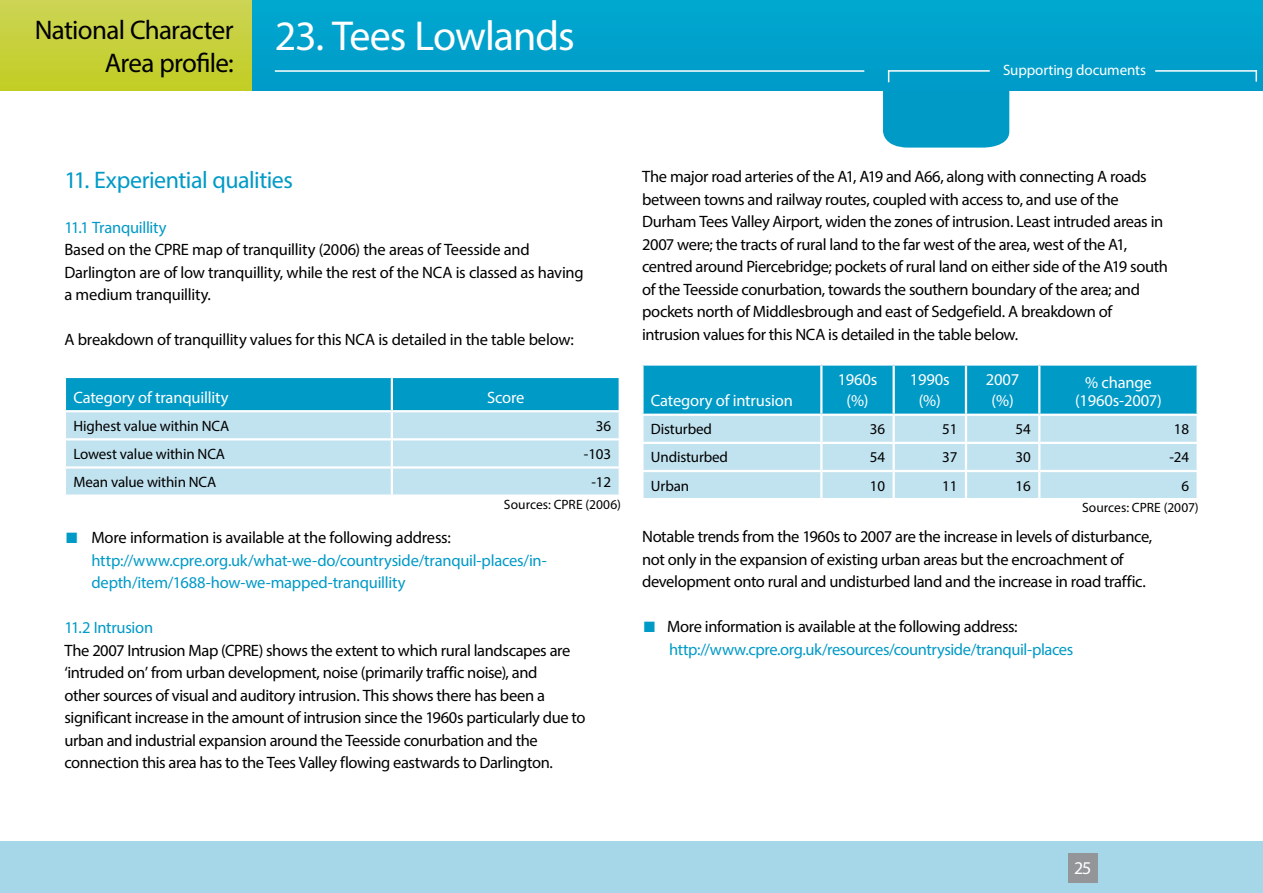
<style>
.page{position:relative;width:1263px;height:893px;background:#fff}
.page>*{position:absolute;margin:0;border:0;box-sizing:border-box;transform-origin:0 0}
.t1{font:42px "Myriad Pro";letter-spacing:-.025em;color:#fff}
.t2{font:27px/33px "Myriad Pro";letter-spacing:-.025em;color:#000;text-align:right}
.t3{font:24px "Myriad Pro";letter-spacing:-.02em;color:#009ac7}
.t4{font:18px "Myriad Pro";color:#fff}
.t5{font:16.5px/22.5px "Myriad Pro";letter-spacing:-.02em;color:#000}
.t6{font:16.5px/22.5px "Myriad Pro";letter-spacing:-.02em;color:#009ac7}
.t7{font:16.5px/21px "Myriad Pro";letter-spacing:-.01em;color:#fff;text-align:center}
.t8{font:15px "Myriad Pro";letter-spacing:-.01em;color:#000}
.t9{font:15px "Myriad Pro";letter-spacing:-.01em;color:#fff}
.t10{font:13.5px "Myriad Pro";color:#000}
.s1{color:#000}
</style>
<div class="page">
<div style="left:0;top:0;width:1263px;height:90px;background:linear-gradient(to bottom,#cad456,#c0cd25)"></div>
<div style="left:0;top:842px;width:1263px;height:51px;background:#a5d7e9"></div>
<div style="left:643px;top:366px;width:553px;height:48px;background:#009ac7"></div>
<div style="left:643px;top:416px;width:553px;height:82px;background:#c1e2ef"></div>
<hr style="left:820px;top:366px;width:2px;height:48px;background:#fff">
<hr style="left:892px;top:366px;width:3px;height:48px;background:#fff">
<hr style="left:965px;top:366px;width:2px;height:48px;background:#fff">
<hr style="left:1038px;top:366px;width:2px;height:48px;background:#fff">
<hr style="left:820px;top:416px;width:2px;height:26px;background:#fff">
<hr style="left:892px;top:416px;width:3px;height:26px;background:#fff">
<hr style="left:965px;top:416px;width:2px;height:26px;background:#fff">
<hr style="left:1038px;top:416px;width:2px;height:26px;background:#fff">
<hr style="left:641px;top:442px;width:180px;height:2px;background:#fff">
<hr style="left:821px;top:442px;width:73px;height:2px;background:#fff">
<hr style="left:820px;top:444px;width:2px;height:26px;background:#fff">
<hr style="left:894px;top:442px;width:72px;height:2px;background:#fff">
<hr style="left:892px;top:444px;width:3px;height:26px;background:#fff">
<hr style="left:966px;top:442px;width:73px;height:2px;background:#fff">
<hr style="left:965px;top:444px;width:2px;height:26px;background:#fff">
<hr style="left:1039px;top:442px;width:160px;height:2px;background:#fff">
<hr style="left:1038px;top:444px;width:2px;height:26px;background:#fff">
<hr style="left:641px;top:470px;width:180px;height:2px;background:#fff">
<hr style="left:821px;top:470px;width:73px;height:2px;background:#fff">
<hr style="left:820px;top:472px;width:2px;height:26px;background:#fff">
<hr style="left:894px;top:470px;width:72px;height:2px;background:#fff">
<hr style="left:892px;top:472px;width:3px;height:26px;background:#fff">
<hr style="left:966px;top:470px;width:73px;height:2px;background:#fff">
<hr style="left:965px;top:472px;width:2px;height:26px;background:#fff">
<hr style="left:1039px;top:470px;width:160px;height:2px;background:#fff">
<hr style="left:1038px;top:472px;width:2px;height:26px;background:#fff">
<div style="left:66px;top:378px;width:553px;height:32px;background:#009ac7"></div>
<div style="left:66px;top:412px;width:553px;height:82px;background:#c1e2ef"></div>
<hr style="left:391px;top:378px;width:2px;height:32px;background:#fff">
<hr style="left:391px;top:412px;width:2px;height:26px;background:#fff">
<hr style="left:64px;top:438px;width:328px;height:2px;background:#fff">
<hr style="left:392px;top:438px;width:229px;height:2px;background:#fff">
<hr style="left:391px;top:440px;width:2px;height:26px;background:#fff">
<hr style="left:64px;top:466px;width:328px;height:3px;background:#fff">
<hr style="left:392px;top:466px;width:229px;height:3px;background:#fff">
<hr style="left:391px;top:469px;width:2px;height:25px;background:#fff">
<div style="left:1068px;top:853px;width:30px;height:30px;background:#939598"></div>
<div style="left:883px;top:90px;width:126px;height:58px;background:#009ac7"></div>
<div style="left:253px;top:0;width:1010px;height:90px;background:#00a1cc"></div>
<hr style="left:275px;top:70px;width:589px;height:2px;background:#fff">
<hr style="left:888px;top:70px;width:102px;height:2px;background:#fff">
<svg style="left:1255px;top:72px;width:2px;height:10px"></svg>
<hr style="left:1155px;top:70px;width:102px;height:2px;background:#fff">
<h2 class="t2" style="left:35px;top:13px;width:200px">National Character<br>Area profile:</h2>
<h1 class="t1" style="left:275px;top:10px;width:301px">23. Tees Lowlands</h1>
<p class="t9" style="left:1003px;top:61px;width:144px">Supporting documents</p>
<h3 class="t3" style="left:64px;top:165px;width:230px">11. Experiential qualities</h3>
<p class="t6" style="left:64px;top:216px;width:104px">11.1 Tranquillity</p>
<p class="t5" style="left:64px;top:238px;width:521px">Based on the CPRE map of tranquillity (2006) the areas of Teesside and<br>Darlington are of low tranquillity, while the rest of the NCA is classed as having a medium tranquillity.</p>
<p class="t5" style="left:64px;top:328px;width:511px">A breakdown of tranquillity values for this NCA is detailed in the table below:</p>
<p class="t7" style="left:73px;top:386px;width:157px">Category of tranquillity</p>
<p class="t7" style="left:487px;top:386px;width:39px">Score</p>
<p class="t8" style="left:73px;top:417px;width:157px">Highest value within NCA</p>
<p class="t8" style="left:596px;top:417px;width:17px">36</p>
<p class="t8" style="left:73px;top:445px;width:153px">Lowest value within NCA</p>
<p class="t8" style="left:584px;top:445px;width:29px">-103</p>
<p class="t8" style="left:73px;top:473px;width:144px">Mean value within NCA</p>
<p class="t8" style="left:591px;top:473px;width:21px">-12</p>
<p class="t10" style="left:504px;top:496px;width:118px">Sources: CPRE (2006)</p>
<p class="t6" style="left:91px;top:526px;width:457px;text-indent:-27px">■ <span class="s1">More information is available at the following address: </span>http://www.cpre.org.uk/what-we-do/countryside/tranquil-places/in&shy;depth/item/1688-how-we-mapped-tranquillity</p>
<p class="t6" style="left:64px;top:616px;width:90px">11.2 Intrusion</p>
<p class="t5" style="left:64px;top:639px;width:522px">The 2007 Intrusion Map (CPRE) shows the extent to which rural landscapes are ‘intruded on’ from urban development, noise (primarily traffic noise), and<br>other sources of visual and auditory intrusion. This shows there has been a significant increase in the amount of intrusion since the 1960s particularly due to urban and industrial expansion around the Teesside conurbation and the connection this area has to the Tees Valley flowing eastwards to Darlington.</p>
<p class="t5" style="left:642px;top:165px;width:527px">The major road arteries of the A1, A19 and A66, along with connecting A roads between towns and railway routes, coupled with access to, and use of the Durham Tees Valley Airport, widen the zones of intrusion. Least intruded areas in 2007 were; the tracts of rural land to the far west of the area, west of the A1, centred around Piercebridge; pockets of rural land on either side of the A19 south of the Teesside conurbation, towards the southern boundary of the area; and pockets north of Middlesbrough and east of Sedgefield. A breakdown of intrusion values for this NCA is detailed in the table below.</p>
<p class="t7" style="left:651px;top:390px;width:143px">Category of intrusion</p>
<p class="t7" style="left:838px;top:369px;width:41px">1960s (%)</p>
<p class="t7" style="left:910px;top:369px;width:41px">1990s (%)</p>
<p class="t7" style="left:986px;top:369px;width:35px">2007 (%)</p>
<p class="t7" style="left:1075px;top:373px;width:88px;line-height:18px">% change (1960s-2007)</p>
<p class="t8" style="left:651px;top:420px;width:62px">Disturbed</p>
<p class="t8" style="left:870px;top:420px;width:17px">36</p>
<p class="t8" style="left:942px;top:420px;width:17px">51</p>
<p class="t8" style="left:1015px;top:420px;width:17px">54</p>
<p class="t8" style="left:1174px;top:420px;width:17px">18</p>
<p class="t8" style="left:651px;top:448px;width:79px">Undisturbed</p>
<p class="t8" style="left:870px;top:448px;width:17px">54</p>
<p class="t8" style="left:942px;top:448px;width:17px">37</p>
<p class="t8" style="left:1015px;top:448px;width:17px">30</p>
<p class="t8" style="left:1169px;top:448px;width:21px">-24</p>
<p class="t8" style="left:651px;top:476px;width:40px">Urban</p>
<p class="t8" style="left:870px;top:476px;width:17px">10</p>
<p class="t8" style="left:942px;top:476px;width:17px">11</p>
<p class="t8" style="left:1016px;top:476px;width:17px">16</p>
<p class="t8" style="left:1181px;top:476px;width:9px">6</p>
<p class="t10" style="left:1082px;top:499px;width:118px">Sources: CPRE (2007)</p>
<p class="t5" style="left:642px;top:525px;width:511px">Notable trends from the 1960s to 2007 are the increase in levels of disturbance, not only in the expansion of existing urban areas but the encroachment of development onto rural and undisturbed land and the increase in road traffic.</p>
<p class="t6" style="left:669px;top:615px;width:406px;text-indent:-27px">■ <span class="s1">More information is available at the following address: </span>http://www.cpre.org.uk/resources/countryside/tranquil-places</p>
<p class="t4" style="left:1074px;top:857px;width:19px">25</p>
</div>
